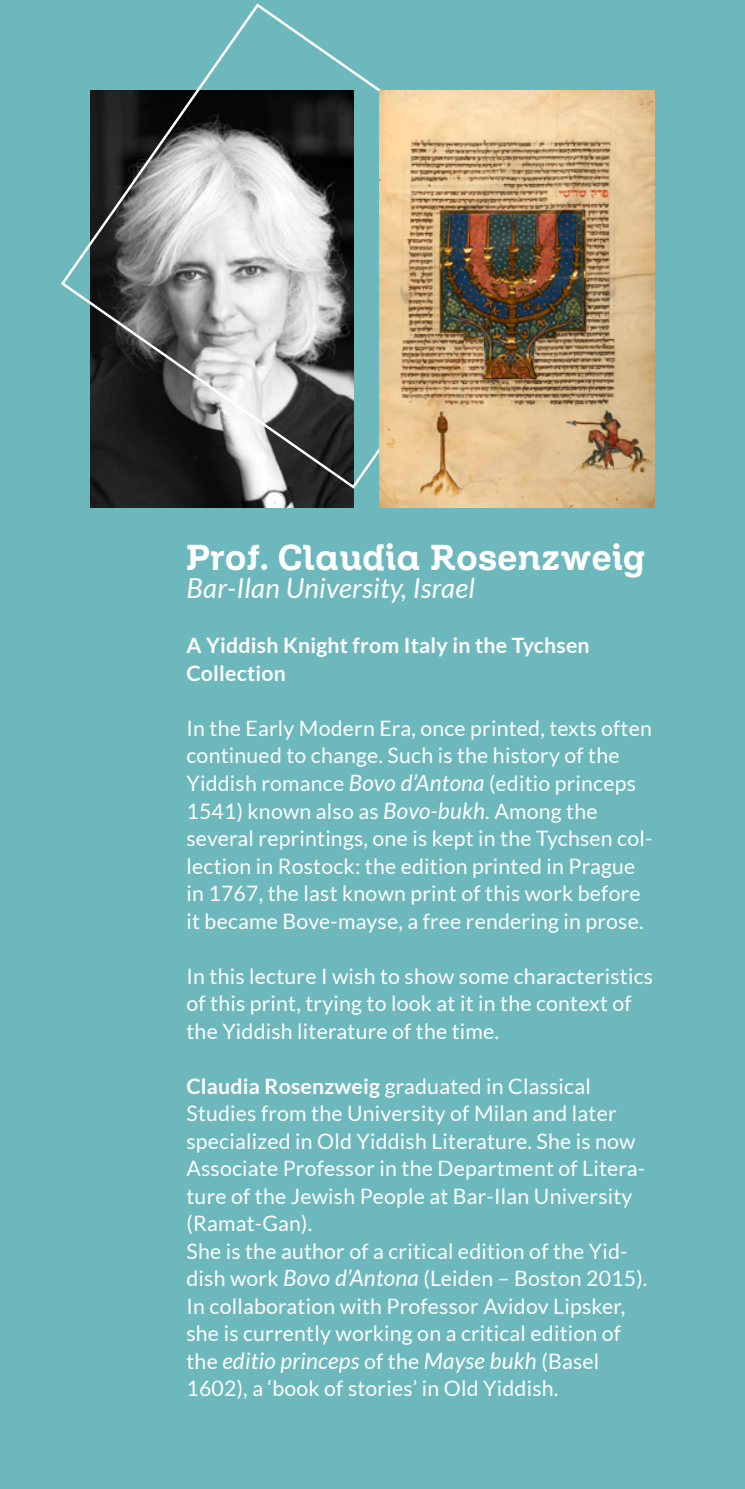
<style>
.page{position:relative;width:745px;height:1489px;background:#fff}
.page>*{position:absolute;margin:0;border:0;box-sizing:border-box;transform-origin:0 0}
.t1{font:35px "Zil Semi Slab";letter-spacing:.03em;color:#fff}
.t2{font:italic 27.5px "Lato";letter-spacing:.01em;color:#fff}
.t3{font:italic 22.5px "Lato";letter-spacing:.01em;color:#fff}
.t4{font:21.25px/27.5px "Lato";letter-spacing:.01em;color:#fff}
.t5{font:700 21.25px/27.5px "Lato";letter-spacing:.01em;color:#fff}
.s1{font-style:italic;font-size:22.5px}
.s2{font-weight:700}
.s3{font-style:normal;font-size:21.25px}
</style>
<div class="page">
<div style="left:0;top:0;width:744px;height:1488px;background:#6cb8bc"></div>
<img style="left:90px;top:490px;width:263px;height:17px">
<svg style="left:61px;top:3px;width:320px;height:487px"></svg>
<img style="left:379px;top:90px;width:275px;height:417px">
<h1 class="t1" style="left:186px;top:543px;width:459px">Prof. Claudia Rosenzweig</h1>
<p class="t2" style="left:186px;top:570px;width:290px">Bar-Ilan University, Israel</p>
<p class="t5" style="left:186px;top:631px;width:404px">A Yiddish Knight from Italy in the Tychsen<br>Collection</p>
<p class="t4" style="left:186px;top:714px;width:467px">In the Early Modern Era, once printed, texts often continued to change. Such is the history of the Yiddish romance <span class="s1">Bovo d’Antona</span> (editio princeps 1541) known also as <span class="s1">Bovo-bukh</span>. Among the several reprintings, one is kept in the Tychsen col&shy;lection in Rostock: the edition printed in Prague in 1767, the last known print of this work before it became Bove-mayse, a free rendering in prose.</p>
<p class="t4" style="left:186px;top:961px;width:468px">In this lecture I wish to show some characteristics of this print, trying to look at it in the context of the Yiddish literature of the time.</p>
<p class="t4" style="left:186px;top:1071px;width:462px"><span class="s2">Claudia Rosenzweig</span> graduated in Classical Studies from the University of Milan and later specialized in Old Yiddish Literature. She is now Associate Professor in the Department of Litera&shy;ture of the Jewish People at Bar-Ilan University (Ramat-Gan).<br>She is the author of a critical edition of the Yid&shy;dish work <span class="s1">Bovo d’Antona</span> (Leiden – Boston 2015).<br>In collaboration with Professor Avidov Lipsker, she is currently working on a critical edition of</p>
<p class="t3" style="left:186px;top:1346px;width:414px"><span class="s3">the</span> editio princeps <span class="s3">of the</span> Mayse bukh <span class="s3">(Basel</span></p>
<p class="t4" style="left:186px;top:1374px;width:373px">1602), a ‘book of stories’ in Old Yiddish.</p>
</div>
